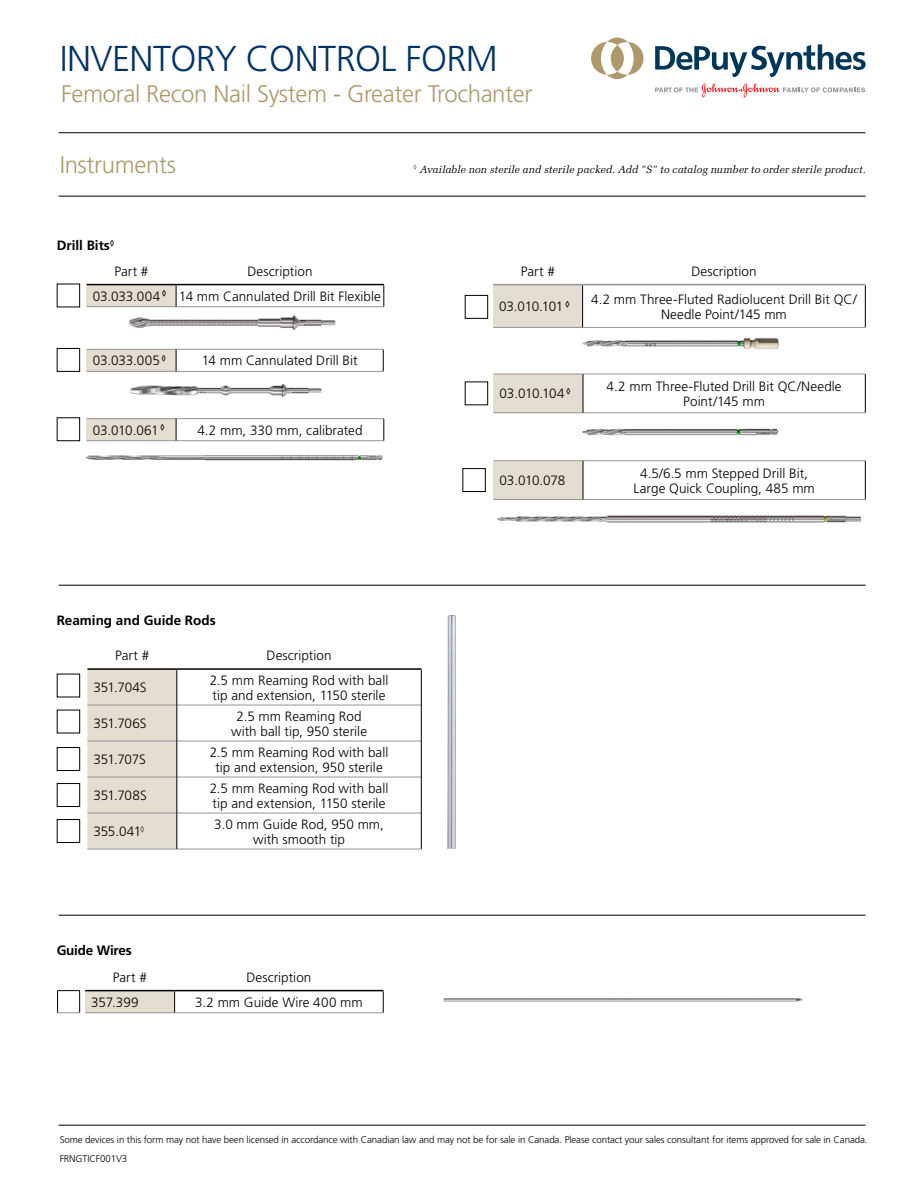
<style>
.page{position:relative;width:918px;height:1188px;background:#fff}
.page>*{position:absolute;margin:0;border:0;box-sizing:border-box;transform-origin:0 0}
.t1{font:300 36px "Frutiger LT Std";letter-spacing:-.015em;color:#036}
.t2{font:300 24px "Frutiger LT Std";letter-spacing:-.015em;color:#ae996d}
.Body_Copy{font:300 13.5px/15px "Frutiger LT Std";color:#000;text-align:center}
.t3{font:700 13.5px "Frutiger LT Std";color:#000}
.t4{font:italic 10.5px "Melior LT Std";letter-spacing:.005em;color:#000}
.t5{font:300 9.75px "Frutiger LT Std";letter-spacing:-.01em;color:#000}
</style>
<div class="page">
<svg style="left:655px;top:44px;width:211px;height:33px"></svg>
<svg style="left:591px;top:38px;width:53px;height:42px"></svg>
<svg style="left:655px;top:83px;width:210px;height:14px"></svg>
<hr style="left:59px;top:132px;width:807px;height:1px;background:#000">
<hr style="left:59px;top:1125px;width:807px;height:1px;background:#000">
<hr style="left:87px;top:418px;width:89px;height:1px;background:#939598">
<hr style="left:176px;top:418px;width:208px;height:1px;background:#939598">
<svg style="left:56px;top:419px;width:329px;height:22px"></svg>
<svg style="left:464px;top:283px;width:401px;height:44px"></svg>
<div style="left:493px;top:285px;width:90px;height:42px;background:#e5ddcf"></div>
<hr style="left:493px;top:327px;width:90px;height:1px;background:#939598">
<hr style="left:583px;top:327px;width:282px;height:1px;background:#939598">
<hr style="left:865px;top:285px;width:1px;height:42px;background:#000">
<hr style="left:582px;top:285px;width:1px;height:42px;background:#000">
<hr style="left:493px;top:284px;width:90px;height:1px;background:#939598">
<hr style="left:583px;top:284px;width:282px;height:1px;background:#939598">
<hr style="left:87px;top:371px;width:89px;height:1px;background:#939598">
<hr style="left:176px;top:371px;width:207px;height:1px;background:#939598">
<svg style="left:56px;top:347px;width:328px;height:24px"></svg>
<hr style="left:59px;top:585px;width:807px;height:1px;background:#000">
<hr style="left:59px;top:915px;width:807px;height:1px;background:#000">
<svg style="left:57px;top:989px;width:327px;height:24px"></svg>
<img style="left:443px;top:998px;width:360px;height:4px">
<svg style="left:56px;top:283px;width:329px;height:24px"></svg>
<img style="left:129px;top:315px;width:207px;height:15px">
<img style="left:117px;top:366px;width:207px;height:32px">
<img style="left:582px;top:428px;width:197px;height:8px">
<img style="left:582px;top:338px;width:197px;height:11px">
<div style="left:57px;top:348px;width:23px;height:24px;border:1px solid #000"></div>
<div style="left:57px;top:418px;width:23px;height:23px;border:1px solid #000"></div>
<svg style="left:464px;top:374px;width:401px;height:39px"></svg>
<div style="left:494px;top:374px;width:89px;height:39px;background:#e5ddcf"></div>
<hr style="left:494px;top:374px;width:89px;height:1px;background:#939598">
<hr style="left:583px;top:374px;width:283px;height:1px;background:#939598">
<hr style="left:494px;top:412px;width:89px;height:1px;background:#939598">
<hr style="left:583px;top:412px;width:283px;height:1px;background:#939598">
<hr style="left:583px;top:374px;width:1px;height:39px;background:#000">
<hr style="left:865px;top:374px;width:1px;height:39px;background:#000">
<div style="left:465px;top:295px;width:23px;height:24px;border:1px solid #000"></div>
<hr style="left:59px;top:196px;width:807px;height:1px;background:#000">
<svg style="left:56px;top:670px;width:365px;height:179px"></svg>
<div style="left:87px;top:670px;width:90px;height:179px;background:#e5ddcf"></div>
<hr style="left:87px;top:668px;width:90px;height:2px;background:#000">
<hr style="left:177px;top:668px;width:245px;height:2px;background:#000">
<hr style="left:87px;top:705px;width:90px;height:1px;background:#939598">
<hr style="left:177px;top:705px;width:244px;height:1px;background:#939598">
<hr style="left:87px;top:741px;width:90px;height:1px;background:#939598">
<hr style="left:177px;top:741px;width:244px;height:1px;background:#939598">
<hr style="left:87px;top:777px;width:90px;height:1px;background:#939598">
<hr style="left:177px;top:777px;width:244px;height:1px;background:#939598">
<hr style="left:87px;top:813px;width:90px;height:1px;background:#939598">
<hr style="left:177px;top:813px;width:244px;height:1px;background:#939598">
<hr style="left:87px;top:849px;width:90px;height:1px;background:#939598">
<hr style="left:177px;top:849px;width:245px;height:1px;background:#939598">
<hr style="left:421px;top:670px;width:1px;height:35px;background:#000">
<hr style="left:421px;top:705px;width:1px;height:36px;background:#000">
<hr style="left:421px;top:741px;width:1px;height:36px;background:#000">
<hr style="left:421px;top:777px;width:1px;height:36px;background:#000">
<hr style="left:177px;top:670px;width:1px;height:35px;background:#000">
<hr style="left:177px;top:705px;width:1px;height:36px;background:#000">
<hr style="left:177px;top:741px;width:1px;height:36px;background:#000">
<hr style="left:177px;top:777px;width:1px;height:36px;background:#000">
<hr style="left:177px;top:813px;width:1px;height:36px;background:#000">
<hr style="left:421px;top:813px;width:1px;height:36px;background:#000">
<div style="left:57px;top:747px;width:23px;height:24px;border:1px solid #000"></div>
<div style="left:57px;top:783px;width:23px;height:24px;border:1px solid #000"></div>
<div style="left:57px;top:819px;width:23px;height:24px;border:1px solid #000"></div>
<img style="left:447px;top:615px;width:9px;height:234px">
<img style="left:85px;top:455px;width:298px;height:6px">
<svg style="left:462px;top:461px;width:403px;height:38px"></svg>
<div style="left:494px;top:461px;width:89px;height:38px;background:#e5ddcf"></div>
<hr style="left:494px;top:460px;width:89px;height:1px;background:#939598">
<hr style="left:583px;top:460px;width:283px;height:1px;background:#939598">
<hr style="left:494px;top:499px;width:89px;height:1px;background:#939598">
<hr style="left:583px;top:499px;width:283px;height:1px;background:#939598">
<hr style="left:583px;top:461px;width:1px;height:38px;background:#000">
<hr style="left:865px;top:461px;width:1px;height:38px;background:#000">
<div style="left:463px;top:468px;width:23px;height:24px;border:1px solid #000"></div>
<img style="left:497px;top:515px;width:365px;height:8px">
<h1 class="t1" style="left:60px;top:38px;width:440px">INVENTORY CONTROL FORM</h1>
<h2 class="t2" style="left:61px;top:80px;width:473px">Femoral Recon Nail System - Greater Trochanter</h2>
<p class="t2" style="left:60px;top:151px;width:118px">Instruments</p>
<p class="t3" style="left:57px;top:237px;width:59px">Drill Bits<sup>◊</sup></p>
<p class="Body_Copy" style="left:114px;top:264px;width:36px">Part #</p>
<p class="Body_Copy" style="left:247px;top:264px;width:67px">Description</p>
<p class="Body_Copy" style="left:93px;top:289px;width:75px">03.033.004 <sup>◊</sup></p>
<p class="Body_Copy" style="left:179px;top:289px;width:204px">14 mm Cannulated Drill Bit Flexible</p>
<p class="Body_Copy" style="left:93px;top:353px;width:75px">03.033.005 <sup>◊</sup></p>
<p class="Body_Copy" style="left:202px;top:353px;width:157px">14 mm Cannulated Drill Bit</p>
<p class="Body_Copy" style="left:93px;top:423px;width:74px">03.010.061 <sup>◊</sup></p>
<p class="Body_Copy" style="left:197px;top:423px;width:167px">4.2 mm, 330 mm, calibrated</p>
<p class="t4" style="left:413px;top:163px;width:454px"><sup>◊</sup> Available non sterile and sterile packed. Add "S" to catalog number to order sterile product.</p>
<p class="Body_Copy" style="left:521px;top:264px;width:36px">Part #</p>
<p class="Body_Copy" style="left:691px;top:264px;width:67px">Description</p>
<p class="Body_Copy" style="left:499px;top:299px;width:72px">03.010.101 <sup>◊</sup></p>
<p class="Body_Copy" style="left:591px;top:292px;width:267px">4.2 mm Three-Fluted Radiolucent Drill Bit QC/<br>Needle Point/145 mm</p>
<p class="Body_Copy" style="left:500px;top:386px;width:73px">03.010.104 <sup>◊</sup></p>
<p class="Body_Copy" style="left:607px;top:379px;width:237px">4.2 mm Three-Fluted Drill Bit QC/Needle<br>Point/145 mm</p>
<p class="Body_Copy" style="left:500px;top:473px;width:67px">03.010.078</p>
<p class="Body_Copy" style="left:633px;top:466px;width:183px">4.5/6.5 mm Stepped Drill Bit,<br>Large Quick Coupling, 485 mm</p>
<p class="t3" style="left:57px;top:613px;width:161px">Reaming and Guide Rods</p>
<p class="Body_Copy" style="left:115px;top:648px;width:36px">Part #</p>
<p class="Body_Copy" style="left:267px;top:648px;width:67px">Description</p>
<p class="Body_Copy" style="left:93px;top:680px;width:55px">351.704S</p>
<p class="Body_Copy" style="left:210px;top:673px;width:180px;text-align:left">2.5 mm Reaming Rod with ball tip and extension, 1150 sterile</p>
<p class="Body_Copy" style="left:93px;top:716px;width:55px">351.706S</p>
<p class="Body_Copy" style="left:231px;top:709px;width:138px">2.5 mm Reaming Rod with ball tip, 950 sterile</p>
<p class="Body_Copy" style="left:93px;top:752px;width:54px">351.707S</p>
<p class="Body_Copy" style="left:210px;top:745px;width:180px">2.5 mm Reaming Rod with ball tip and extension, 950 sterile</p>
<p class="Body_Copy" style="left:93px;top:788px;width:55px">351.708S</p>
<p class="Body_Copy" style="left:210px;top:781px;width:180px;text-align:left">2.5 mm Reaming Rod with ball tip and extension, 1150 sterile</p>
<p class="Body_Copy" style="left:93px;top:824px;width:53px">355.041<sup>◊</sup></p>
<p class="Body_Copy" style="left:214px;top:817px;width:171px">3.0 mm Guide Rod, 950 mm, with smooth tip</p>
<p class="t3" style="left:57px;top:943px;width:76px">Guide Wires</p>
<p class="Body_Copy" style="left:113px;top:970px;width:36px">Part #</p>
<p class="Body_Copy" style="left:246px;top:970px;width:67px">Description</p>
<p class="Body_Copy" style="left:91px;top:995px;width:49px">357.399</p>
<p class="Body_Copy" style="left:195px;top:995px;width:169px">3.2 mm Guide Wire 400 mm</p>
<p class="t5" style="left:60px;top:1134px;width:809px">Some devices in this form may not have been licensed in accordance with Canadian law and may not be for sale in Canada. Please contact your sales consultant for items approved for sale in Canada.</p>
<p class="t5" style="left:60px;top:1153px;width:69px">FRNGTICF001V3</p>
</div>
